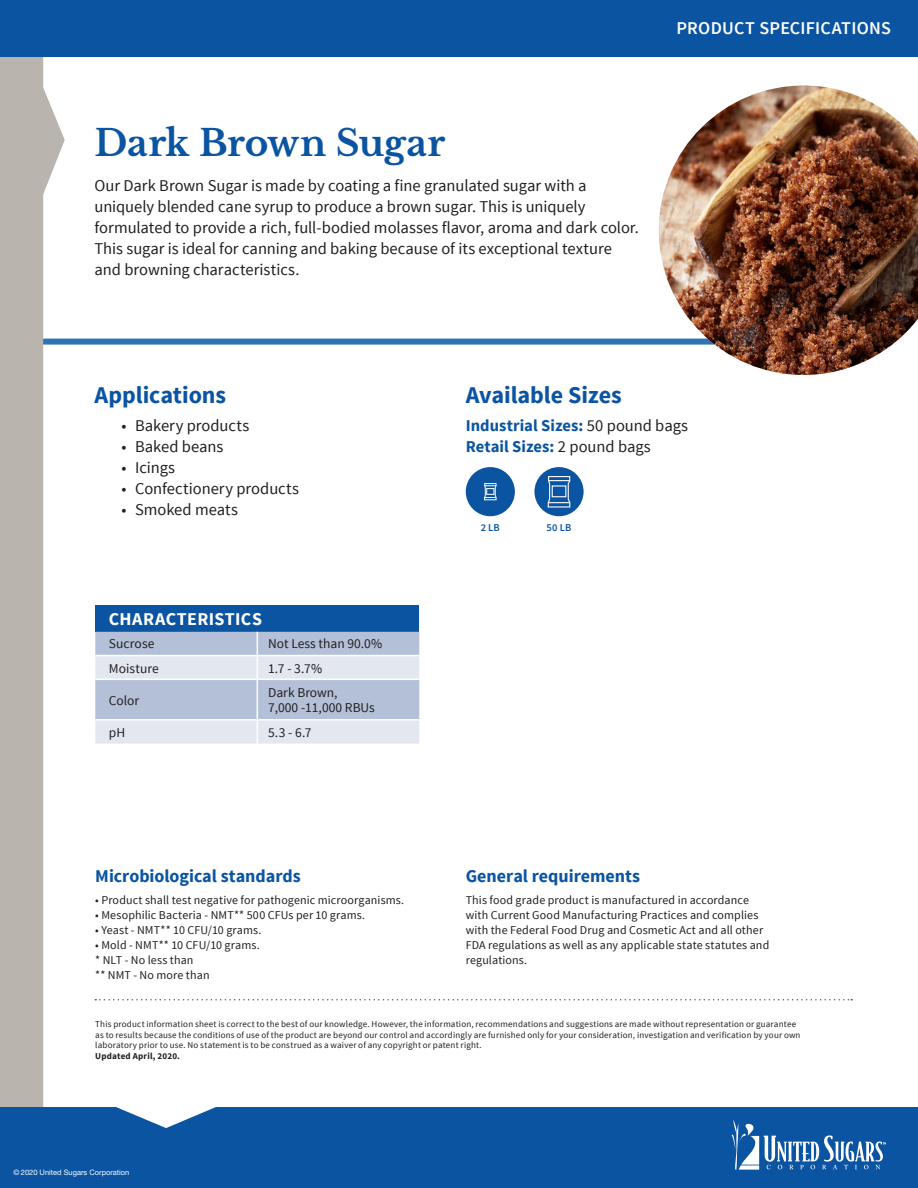
<style>
.page{position:relative;width:918px;height:1188px;background:#fff}
.page>*{position:absolute;margin:0;border:0;box-sizing:border-box;transform-origin:0 0}
._2019_H2_sub{font:700 36px "Libre Baskerville";letter-spacing:-.01em;color:#0a54a1}
._2019_body{font:700 24px "Source Sans Pro";letter-spacing:-.005em;color:#0a54a1}
._2019_body-2{font:700 18px "Source Sans Pro";color:#0a54a1}
.t1{font:600 18px "Source Sans Pro";letter-spacing:.015em;color:#fff}
.TOC_-_Subhead_1{font:700 18px "Source Sans Pro";letter-spacing:.02em;color:#fff}
._2019_body-3{font:16.5px/21px "Source Sans Pro";color:#231f20}
._2019_body-4{font:700 16.5px "Source Sans Pro";color:#0a54a1}
.t2{font:13.5px/15px "Source Sans Pro";color:#231f20}
._2019_body-5{font:12px/15px "Source Sans Pro";letter-spacing:.01em;color:#231f20}
.t3{font:600 10.5px "Source Sans Pro";color:#0a54a1}
._2019_body-6{font:9px/10.5px "Source Sans Pro";letter-spacing:.02em;color:#231f20}
._2019_body-7{font:700 9px "Source Sans Pro";letter-spacing:.025em;color:#231f20}
.t4{font:7.5px "Helvetica Neue";color:#fff}
.s1{font-weight:400;color:#231f20}
</style>
<div class="page">
<div style="left:0;top:339px;width:750px;height:6px;background:#2f73b4"></div>
<svg style="left:0;top:57px;width:65px;height:1050px;fill:#bab4af"></svg>
<div style="left:0;top:0;width:918px;height:57px;background:#0a54a1"></div>
<div style="left:0;top:1107px;width:918px;height:81px;background:#0a54a1"></div>
<svg style="left:731px;top:1120px;width:155px;height:50px;background:#3f79b5"></svg>
<svg style="left:95px;top:999px;width:757px;height:1px"></svg>
<img style="left:659px;top:86px;width:259px;height:289px">
<div style="left:95px;top:605px;width:324px;height:27px;background:#0a54a1"></div>
<svg style="left:95px;top:632px;width:324px;height:112px;background:#c8d1e2"></svg>
<hr style="left:95px;top:655px;width:162px;height:1px;background:#fff">
<hr style="left:257px;top:655px;width:162px;height:1px;background:#fff">
<hr style="left:95px;top:679px;width:162px;height:1px;background:#fff">
<hr style="left:257px;top:679px;width:162px;height:1px;background:#fff">
<hr style="left:95px;top:719px;width:162px;height:2px;background:#fff">
<hr style="left:257px;top:719px;width:162px;height:2px;background:#fff">
<div style="left:466px;top:467px;width:49px;height:49px;background:#0a54a1;border-radius:50%"></div>
<svg style="left:484px;top:483px;width:13px;height:17px"></svg>
<div style="left:486px;top:488px;width:8px;height:7px;border:1px solid #fff"></div>
<div style="left:534px;top:467px;width:50px;height:49px;background:#0a54a1;border-radius:50%"></div>
<svg style="left:547px;top:476px;width:24px;height:32px"></svg>
<div style="left:552px;top:485px;width:14px;height:12px;border:1px solid #fff"></div>
<p class="_2019_H2_sub" style="left:94px;top:121px;width:353px">Dark Brown Sugar</p>
<p class="_2019_body-3" style="left:94px;top:175px;width:546px">Our Dark Brown Sugar is made by coating a fine granulated sugar with a uniquely blended cane syrup to produce a brown sugar. This is uniquely formulated to provide a rich, full-bodied molasses flavor, aroma and dark color.<br>This sugar is ideal for canning and baking because of its exceptional texture and browning characteristics.</p>
<h3 class="t1" style="left:676px;top:16px;width:216px">PRODUCT SPECIFICATIONS</h3>
<p class="_2019_body" style="left:94px;top:380px;width:133px">Applications</p>
<p class="_2019_body-3" style="left:122px;top:415px;width:129px">• Bakery products</p>
<p class="_2019_body-3" style="left:122px;top:436px;width:103px">• Baked beans</p>
<p class="_2019_body-3" style="left:122px;top:457px;width:55px">• Icings</p>
<p class="_2019_body-3" style="left:122px;top:478px;width:179px">• Confectionery products</p>
<p class="_2019_body-3" style="left:122px;top:499px;width:118px">• Smoked meats</p>
<p class="TOC_-_Subhead_1" style="left:109px;top:608px;width:155px">CHARACTERISTICS</p>
<p class="t2" style="left:109px;top:637px;width:47px">Sucrose</p>
<p class="t2" style="left:268px;top:637px;width:116px">Not Less than 90.0%</p>
<p class="t2" style="left:109px;top:661px;width:52px">Moisture</p>
<p class="t2" style="left:268px;top:661px;width:56px">1.7 - 3.7%</p>
<p class="t2" style="left:109px;top:693px;width:32px">Color</p>
<p class="t2" style="left:268px;top:685px;width:108px">Dark Brown,<br>7,000 -11,000 RBUs</p>
<p class="t2" style="left:109px;top:725px;width:18px">pH</p>
<p class="t2" style="left:268px;top:725px;width:45px">5.3 - 6.7</p>
<p class="_2019_body-2" style="left:95px;top:864px;width:207px">Microbiological standards</p>
<p class="_2019_body-5" style="left:95px;top:892px;width:310px">• Product shall test negative for pathogenic microorganisms.</p>
<p class="_2019_body-5" style="left:95px;top:907px;width:271px">• Mesophilic Bacteria - NMT** 500 CFUs per 10 grams.</p>
<p class="_2019_body-5" style="left:95px;top:922px;width:168px">• Yeast - NMT** 10 CFU/10 grams.</p>
<p class="_2019_body-5" style="left:95px;top:937px;width:166px">• Mold - NMT** 10 CFU/10 grams.</p>
<p class="_2019_body-5" style="left:95px;top:952px;width:100px">* NLT - No less than</p>
<p class="_2019_body-5" style="left:95px;top:967px;width:116px">** NMT - No more than</p>
<p class="_2019_body" style="left:466px;top:380px;width:158px">Available Sizes</p>
<p class="_2019_body-4" style="left:466px;top:415px;width:224px">Industrial Sizes: <span class="s1">50 pound bags</span></p>
<p class="_2019_body-4" style="left:466px;top:436px;width:186px">Retail Sizes: <span class="s1">2 pound bags</span></p>
<p class="t3" style="left:481px;top:521px;width:21px">2 LB</p>
<p class="t3" style="left:547px;top:521px;width:26px">50 LB</p>
<p class="_2019_body-2" style="left:466px;top:864px;width:176px">General requirements</p>
<p class="_2019_body-5" style="left:466px;top:892px;width:305px">This food grade product is manufactured in accordance with Current Good Manufacturing Practices and complies with the Federal Food Drug and Cosmetic Act and all other FDA regulations as well as any applicable state statutes and regulations.</p>
<p class="_2019_body-6" style="left:95px;top:1019px;width:707px">This product information sheet is correct to the best of our knowledge. However, the information, recommendations and suggestions are made without representation or guarantee as to results because the conditions of use of the product are beyond our control and accordingly are furnished only for your consideration, investigation and verification by your own laboratory prior to use. No statement is to be construed as a waiver of any copyright or patent right.</p>
<p class="_2019_body-7" style="left:95px;top:1050px;width:86px">Updated April, 2020.</p>
<p class="t4" style="left:14px;top:1167px;width:117px">© 2020 United Sugars Corporation</p>
</div>
